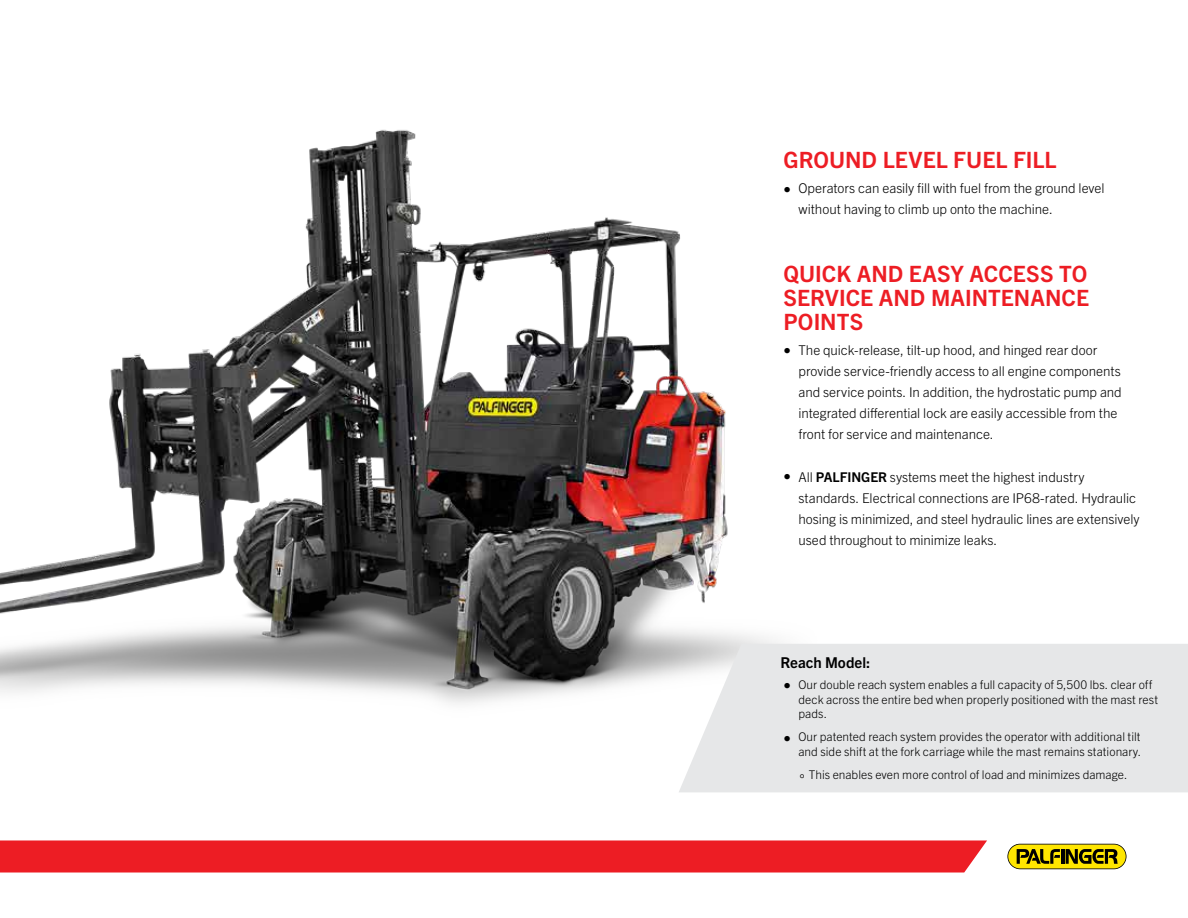
<style>
.page{position:relative;width:1188px;height:918px;background:#fff}
.page>*{position:absolute;margin:0;border:0;box-sizing:border-box;transform-origin:0 0}
.t1{font:700 22.5px/24px "Trade Gothic Next LT Pro";color:#ed1d24;text-align:justify}
.t2{font:700 15px "Trade Gothic Next LT Pro";color:#000}
.t3{font:300 13.5px/21px "Trade Gothic Next LT Pro";letter-spacing:-.005em;color:#000}
.t4{font:300 12px/14.4px "Trade Gothic Next LT Pro";color:#000}
.s1{font-weight:700}
</style>
<div class="page">
<img style="left:228px;top:129px;width:829px;height:715px">
<div style="left:679px;top:644px;width:509px;height:148px;background:#e6e7e8"></div>
<img style="left:0;top:345px;width:285px;height:495px">
<svg style="left:0;top:840px;width:987px;height:33px;background:#ed262c"></svg>
<svg style="left:1007px;top:844px;width:119px;height:25px;background:#a7980c"></svg>
<h1 class="t1" style="left:783px;top:146px;width:275px">GROUND LEVEL FUEL FILL</h1>
<p class="t2" style="left:783px;top:179px;width:9px">•</p>
<p class="t3" style="left:798px;top:177px;width:308px">Operators can easily fill with fuel from the ground level without having to climb up onto the machine.</p>
<h1 class="t1" style="left:783px;top:260px;width:307px">QUICK AND EASY ACCESS TO SERVICE AND MAINTENANCE POINTS</h1>
<p class="t2" style="left:783px;top:340px;width:9px">•</p>
<p class="t2" style="left:783px;top:466px;width:9px">•</p>
<p class="t3" style="left:798px;top:339px;width:325px">The quick-release, tilt-up hood, and hinged rear door provide service-friendly access to all engine components and service points. In addition, the hydrostatic pump and integrated differential lock are easily accessible from the front for service and maintenance.</p>
<p class="t3" style="left:798px;top:465px;width:343px">All <span class="s1">PALFINGER</span> systems meet the highest industry standards. Electrical connections are IP68-rated. Hydraulic hosing is minimized, and steel hydraulic lines are extensively used throughout to minimize leaks.</p>
<p class="t2" style="left:781px;top:652px;width:91px">Reach Model:</p>
<p class="t2" style="left:783px;top:676px;width:9px">•</p>
<p class="t2" style="left:783px;top:729px;width:9px">•</p>
<p class="t4" style="left:798px;top:677px;width:361px">Our double reach system enables a full capacity of 5,500 lbs. clear off deck across the entire bed when properly positioned with the mast rest pads.</p>
<p class="t4" style="left:798px;top:729px;width:344px">Our patented reach system provides the operator with additional tilt and side shift at the fork carriage while the mast remains stationary.</p>
<p class="t4" style="left:809px;top:767px;width:320px">This enables even more control of load and minimizes damage.</p>
<p class="t4" style="left:800px;top:770px;width:6px">°</p>
</div>
